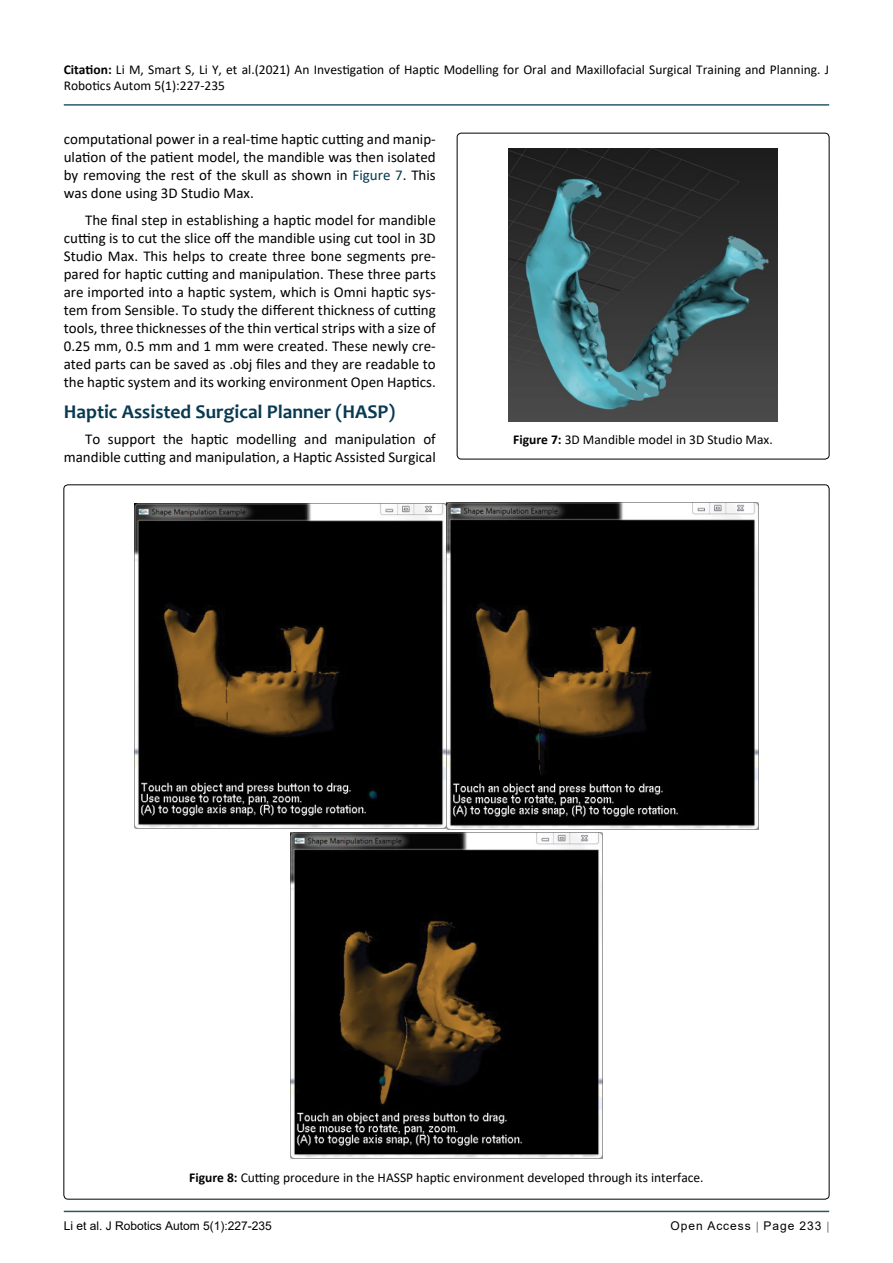
<style>
.page{position:relative;width:893px;height:1263px;background:#fff}
.page>*{position:absolute;margin:0;border:0;box-sizing:border-box;transform-origin:0 0}
.t1{font:700 19.5px "Candara";color:#073950}
.t2{font:15px/18px "Calibri";color:#000;text-align:justify}
.t3{font:13.5px/16.2px "Calibri";color:#000}
.t4{font:12px "Arial";color:#000}
.t5{font:12px "Arial";letter-spacing:.08em;color:#000}
.s1{font-weight:700}
.s2{color:#073950}
</style>
<div class="page">
<hr style="left:64px;top:1211px;width:765px;height:1px;background:#073950">
<hr style="left:64px;top:104px;width:765px;height:2px;background:#073950">
<img style="left:135px;top:502px;width:623px;height:327px">
<img style="left:291px;top:832px;width:311px;height:327px">
<div style="left:457px;top:133px;width:372px;height:326px;border:1px solid #000;border-radius:4px"></div>
<img style="left:509px;top:148px;width:269px;height:273px">
<p class="t3" style="left:64px;top:61px;width:767px"><span class="s1">Citation:</span> Li M, Smart S, Li Y, et al.(2021) An Investigation of Haptic Modelling for Oral and Maxillofacial Surgical Training and Planning. J<br>Robotics Autom 5(1):227-235</p>
<p class="t2" style="left:64px;top:130px;width:374px">computational power in a real-time haptic cutting and manip&shy;ulation of the patient model, the mandible was then isolated by removing the rest of the skull as shown in <span class="s2">Figure 7</span>. This was done using 3D Studio Max.</p>
<p class="t2" style="left:64px;top:210px;width:374px;text-indent:21px">The final step in establishing a haptic model for mandible cutting is to cut the slice off the mandible using cut tool in 3D Studio Max. This helps to create three bone segments pre&shy;pared for haptic cutting and manipulation. These three parts are imported into a haptic system, which is Omni haptic sys&shy;tem from Sensible. To study the different thickness of cutting tools, three thicknesses of the thin vertical strips with a size of 0.25 mm, 0.5 mm and 1 mm were created. These newly cre&shy;ated parts can be saved as .obj files and they are readable to the haptic system and its working environment Open Haptics.</p>
<h1 class="t1" style="left:64px;top:399px;width:333px">Haptic Assisted Surgical Planner (HASP)</h1>
<p class="t2" style="left:64px;top:430px;width:374px;text-align:right">To support the haptic modelling and manipulation of mandible cutting and manipulation, a Haptic Assisted Surgical</p>
<p class="t3" style="left:513px;top:431px;width:261px"><span class="s1">Figure 7:</span> 3D Mandible model in 3D Studio Max.</p>
<p class="t3" style="left:189px;top:1169px;width:516px"><span class="s1">Figure 8:</span> Cutting procedure in the HASSP haptic environment developed through its interface.</p>
<p class="t4" style="left:64px;top:1217px;width:210px">Li et al. J Robotics Autom 5(1):227-235</p>
<p class="t5" style="left:670px;top:1217px;width:152px">Open Access Page 233</p>
</div>
